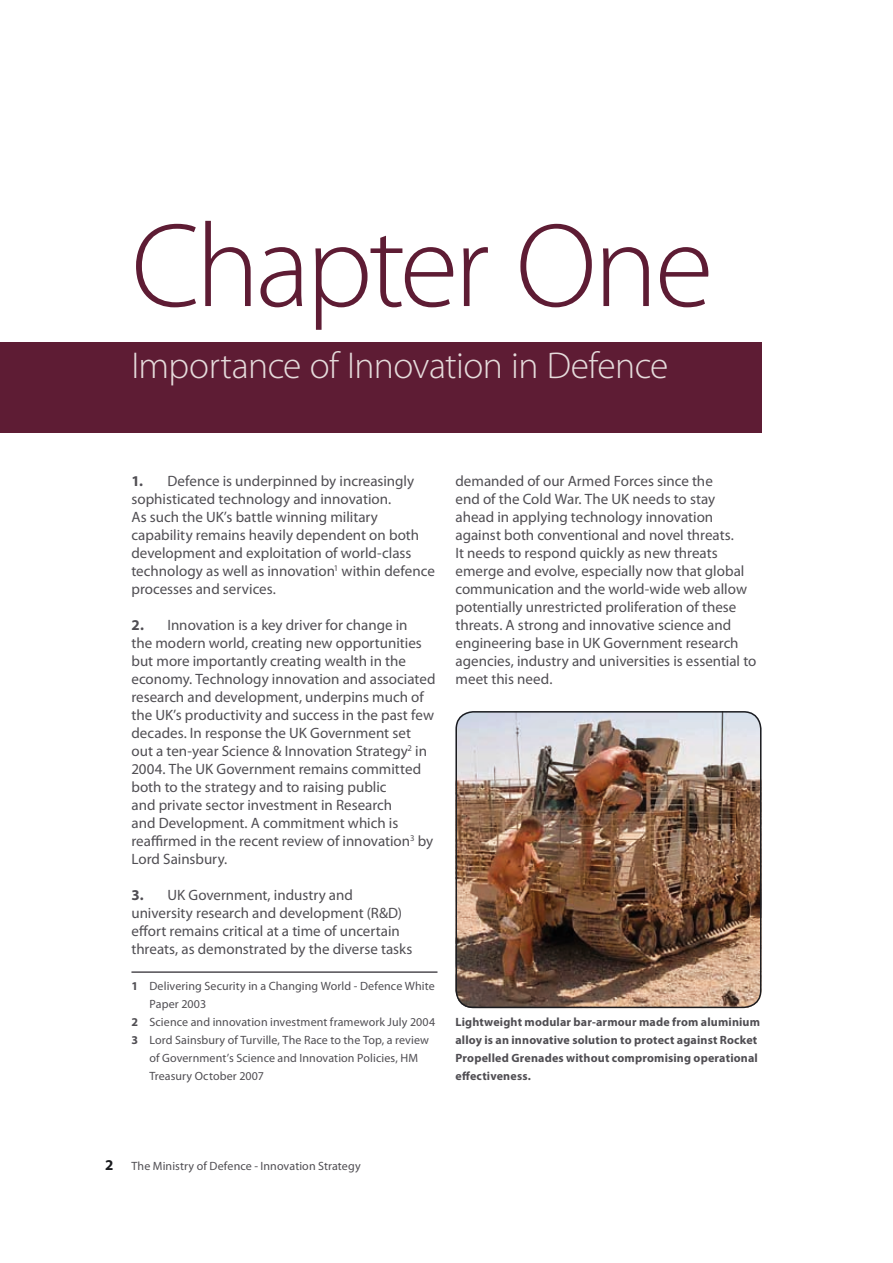
<style>
.page{position:relative;width:893px;height:1263px;background:#fff}
.page>*{position:absolute;margin:0;border:0;box-sizing:border-box;transform-origin:0 0}
.t1{font:300 120px "Myriad Pro";letter-spacing:-.035em;color:#5e1c34}
.t2{font:300 37.5px "Myriad Pro";letter-spacing:-.015em;color:#e5dbdb}
.t3{font:15px/18px "Myriad Pro";color:#504e53}
.t4{font:12px "Myriad Pro";letter-spacing:.01em;color:#504e53}
.t5{font:700 12px/18px "Myriad Pro";letter-spacing:.015em;color:#504e53}
.s1{font-weight:700}
.s2{font-weight:700;font-size:15px;color:#1b1c20}
</style>
<div class="page">
<div style="left:0;top:342px;width:761px;height:90px;background:#5e1c34"></div>
<hr style="left:131px;top:971px;width:306px;height:2px;background:#504e53">
<img style="left:458px;top:711px;width:303px;height:297px">
<div style="left:455px;top:711px;width:306px;height:297px;border:2px solid #1b1c20;border-radius:17px"></div>
<h1 class="t1" style="left:131px;top:194px;width:583px">Chapter One</h1>
<h2 class="t2" style="left:131px;top:343px;width:538px">Importance of Innovation in Defence</h2>
<p class="t3" style="left:131px;top:472px;width:305px"><span class="s1">1.</span> Defence is underpinned by increasingly sophisticated technology and innovation.<br>As such the UK’s battle winning military capability remains heavily dependent on both development and exploitation of world-class technology as well as innovation<sup>1</sup> within defence processes and services.</p>
<p class="t3" style="left:131px;top:616px;width:306px"><span class="s1">2.</span> Innovation is a key driver for change in<br>the modern world, creating new opportunities but more importantly creating wealth in the economy. Technology innovation and associated research and development, underpins much of the UK’s productivity and success in the past few decades. In response the UK Government set out a ten-year Science &amp; Innovation Strategy<sup>2</sup> in 2004. The UK Government remains committed both to the strategy and to raising public<br>and private sector investment in Research<br>and Development. A commitment which is reaffirmed in the recent review of innovation<sup>3</sup> by Lord Sainsbury.</p>
<p class="t3" style="left:131px;top:886px;width:283px"><span class="s1">3.</span> UK Government, industry and university research and development (R&amp;D) effort remains critical at a time of uncertain threats, as demonstrated by the diverse tasks</p>
<p class="t4" style="left:131px;top:979px;width:305px"><span class="s1">1</span> Delivering Security in a Changing World - Defence White</p>
<p class="t4" style="left:149px;top:997px;width:58px">Paper 2003</p>
<p class="t4" style="left:131px;top:1015px;width:305px"><span class="s1">2</span> Science and innovation investment framework July 2004</p>
<p class="t4" style="left:131px;top:1033px;width:299px"><span class="s1">3</span> Lord Sainsbury of Turville, The Race to the Top, a review</p>
<p class="t4" style="left:149px;top:1051px;width:270px">of Government’s Science and Innovation Policies, HM</p>
<p class="t4" style="left:149px;top:1069px;width:116px">Treasury October 2007</p>
<p class="t3" style="left:455px;top:472px;width:302px">demanded of our Armed Forces since the<br>end of the Cold War. The UK needs to stay ahead in applying technology innovation against both conventional and novel threats.<br>It needs to respond quickly as new threats emerge and evolve, especially now that global communication and the world-wide web allow potentially unrestricted proliferation of these threats. A strong and innovative science and engineering base in UK Government research agencies, industry and universities is essential to meet this need.</p>
<p class="t5" style="left:455px;top:1013px;width:306px">Lightweight modular bar-armour made from aluminium alloy is an innovative solution to protect against Rocket Propelled Grenades without compromising operational effectiveness.</p>
<p class="t4" style="left:105px;top:1159px;width:257px"><span class="s2">2</span> The Ministry of Defence - Innovation Strategy</p>
</div>
